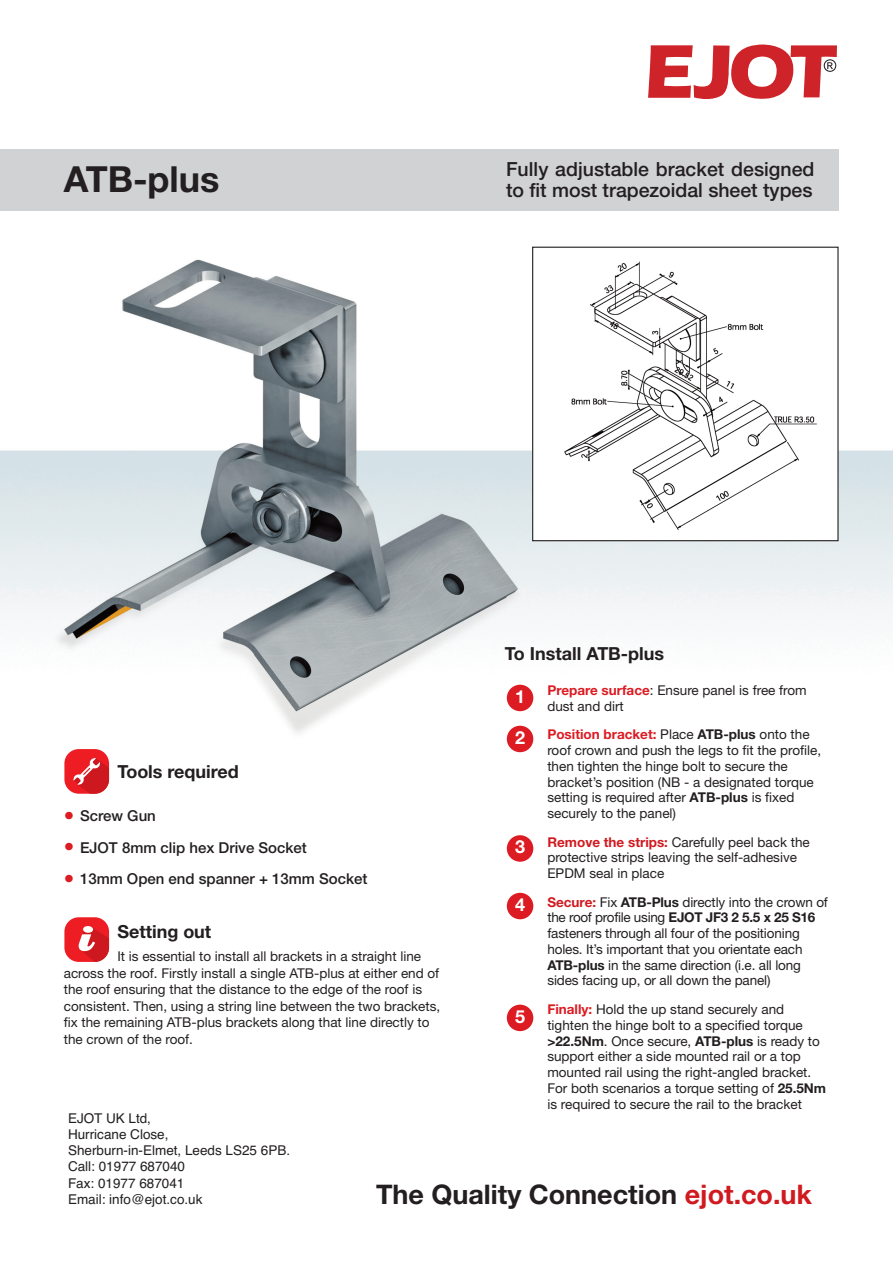
<style>
.page{position:relative;width:893px;height:1263px;background:#fff}
.page>*{position:absolute;margin:0;border:0;box-sizing:border-box;transform-origin:0 0}
.t1{font:700 36px "Helvetica Neue";color:#231f20}
.t2{font:700 27px "Helvetica Neue";color:#231f20}
.t3{font:500 19.5px/21px "Helvetica Neue";color:#231f20}
.t4{font:700 18px "Helvetica Neue";color:#231f20}
.t5{font:700 18px "Helvetica Neue";color:#fff}
.t6{font:500 15px "Helvetica Neue";color:#231f20}
.t7{font:13.5px/15.8px "Helvetica Neue";color:#231f20}
.t8{font:13.5px/16.2px "Helvetica";color:#231f20}
.s1{font-weight:700;color:#dc1b22}
.s2{font-weight:700}
.s3{font-weight:700;color:#d01a20}
.s4{font-weight:400;font-size:21px;color:#dc1b22}
.s5{color:#d01a20}
</style>
<div class="page">
<div style="left:0;top:149px;width:839px;height:61px;background:#d1d2d4"></div>
<img style="left:0;top:246px;width:893px;height:501px">
<svg style="left:648px;top:45px;width:189px;height:54px"></svg>
<div style="left:533px;top:247px;width:305px;height:294px;background:#fff"></div>
<img style="left:564px;top:261px;width:253px;height:269px">
<div style="left:532px;top:247px;width:306px;height:294px;border:1px solid #231f20"></div>
<div style="left:507px;top:685px;width:26px;height:26px;background:#dc1b22;border-radius:50%"></div>
<div style="left:507px;top:726px;width:26px;height:26px;background:#dc1b22;border-radius:50%"></div>
<div style="left:507px;top:835px;width:26px;height:27px;background:#dc1b22;border-radius:50%"></div>
<div style="left:507px;top:893px;width:26px;height:26px;background:#dc1b22;border-radius:50%"></div>
<div style="left:507px;top:1005px;width:26px;height:26px;background:#dc1b22;border-radius:50%"></div>
<div style="left:64px;top:749px;width:45px;height:45px;background:#ee1d23;border-radius:14px"></div>
<svg style="left:73px;top:758px;width:36px;height:36px"></svg>
<div style="left:64px;top:917px;width:45px;height:45px;background:#ee1d23;border-radius:14px"></div>
<svg style="left:79px;top:926px;width:30px;height:36px"></svg>
<h1 class="t1" style="left:64px;top:166px;width:157px">ATB-plus</h1>
<h3 class="t3" style="left:506px;top:160px;width:310px">Fully adjustable bracket designed to fit most trapezoidal sheet types</h3>
<h3 class="t4" style="left:505px;top:647px;width:161px">To Install ATB-plus</h3>
<p class="t7" style="left:547px;top:684px;width:261px"><span class="s1">Prepare surface</span>: Ensure panel is free from dust and dirt</p>
<p class="t7" style="left:547px;top:728px;width:275px"><span class="s1">Position bracket:</span> Place <span class="s2">ATB-plus</span> onto the roof crown and push the legs to fit the profile, then tighten the hinge bolt to secure the bracket’s position (NB - a designated torque setting is required after <span class="s2">ATB-plus</span> is fixed securely to the panel)</p>
<p class="t7" style="left:547px;top:835px;width:264px"><span class="s3">Remove the strips:</span> Carefully peel back the protective strips leaving the self-adhesive<br>EPDM seal in place</p>
<p class="t7" style="left:547px;top:895px;width:282px"><span class="s3">Secure:</span> Fix <span class="s2">ATB-Plus</span> directly into the crown of the roof profile using <span class="s2">EJOT JF3 2 5.5 x 25 S16 </span>fasteners through all four of the positioning holes. It’s important that you orientate each <span class="s2">ATB-plus</span> in the same direction (i.e. all long sides facing up, or all down the panel)</p>
<p class="t7" style="left:547px;top:1003px;width:280px"><span class="s1">Finally:</span> Hold the up stand securely and tighten the hinge bolt to a specified torque <span class="s2">&gt;22.5Nm</span>. Once secure, <span class="s2">ATB-plus</span> is ready to support either a side mounted rail or a top mounted rail using the right-angled bracket.<br>For both scenarios a torque setting of <span class="s2">25.5Nm </span>is required to secure the rail to the bracket</p>
<h3 class="t5" style="left:515px;top:690px;width:12px">1</h3>
<h3 class="t5" style="left:515px;top:731px;width:12px">2</h3>
<h3 class="t4" style="left:117px;top:765px;width:123px">Tools required</h3>
<p class="t6" style="left:64px;top:811px;width:94px"><span class="s4">•</span> Screw Gun</p>
<p class="t6" style="left:64px;top:842px;width:245px"><span class="s4">•</span> EJOT 8mm clip hex Drive Socket</p>
<p class="t6" style="left:64px;top:874px;width:305px"><span class="s4">•</span> 13mm Open end spanner + 13mm Socket</p>
<h3 class="t4" style="left:117px;top:925px;width:95px">Setting out</h3>
<p class="t7" style="left:64px;top:949px;width:378px;line-height:16.5px;text-indent:54px">It is essential to install all brackets in a straight line across the roof. Firstly install a single ATB-plus at either end of the roof ensuring that the distance to the edge of the roof is consistent. Then, using a string line between the two brackets, fix the remaining ATB-plus brackets along that line directly to the crown of the roof.</p>
<h3 class="t5" style="left:515px;top:840px;width:12px">3</h3>
<h3 class="t5" style="left:515px;top:898px;width:12px">4</h3>
<h3 class="t5" style="left:515px;top:1010px;width:12px">5</h3>
<p class="t8" style="left:68px;top:1110px;width:224px">EJOT UK Ltd,<br>Hurricane Close,<br>Sherburn-in-Elmet, Leeds LS25 6PB.<br>Call: 01977 687040<br>Fax: 01977 687041<br>Email: info@ejot.co.uk</p>
<h2 class="t2" style="left:376px;top:1184px;width:438px">The Quality Connection <span class="s5">ejot.co.uk</span></h2>
</div>
